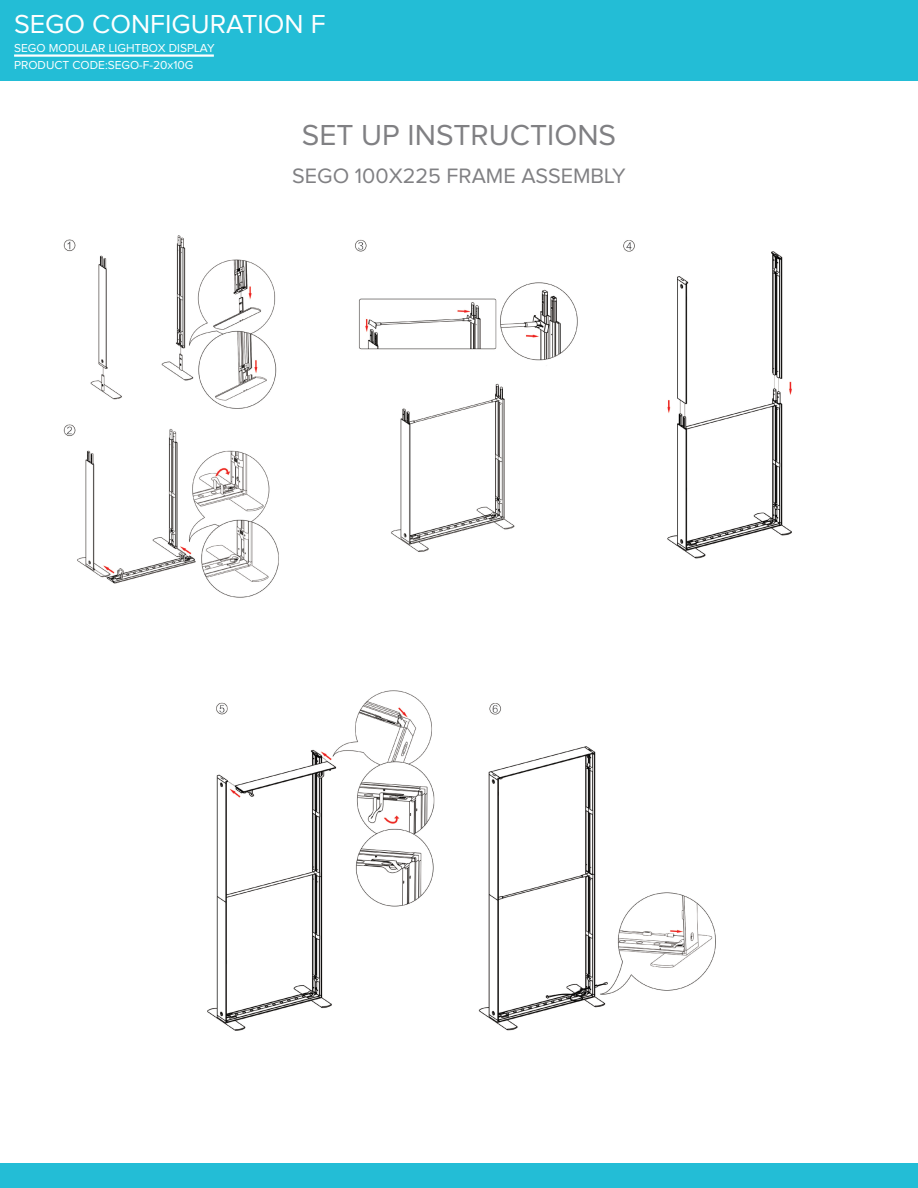
<style>
.page{position:relative;width:918px;height:1188px;background:#fff}
.page>*{position:absolute;margin:0;border:0;box-sizing:border-box;transform-origin:0 0}
.t1{font:30px "Proxima Nova";color:#808083}
.t2{font:27px "Proxima Nova";color:#fff}
.t3{font:21.6px "Proxima Nova";color:#808083}
.t4{font:12px "Proxima Nova";color:#fff}
</style>
<div class="page">
<div style="left:0;top:1164px;width:918px;height:24px;background:#23bdd6"></div>
<div style="left:0;top:0;width:918px;height:81px;background:#23bdd6"></div>
<hr style="left:14px;top:54px;width:200px;height:3px;background:#fff">
<img style="left:63px;top:235px;width:216px;height:363px">
<img style="left:355px;top:239px;width:437px;height:320px">
<img style="left:207px;top:690px;width:509px;height:341px">
<h2 class="t2" style="left:14px;top:12px;width:313px">SEGO CONFIGURATION F</h2>
<p class="t4" style="left:14px;top:60px;width:181px">PRODUCT CODE:SEGO-F-20x10G</p>
<p class="t4" style="left:14px;top:42px;width:202px">SEGO MODULAR LIGHTBOX DISPLAY</p>
<h1 class="t1" style="left:302px;top:121px;width:316px">SET UP INSTRUCTIONS</h1>
<h3 class="t3" style="left:292px;top:166px;width:335px">SEGO 100X225 FRAME ASSEMBLY</h3>
</div>
